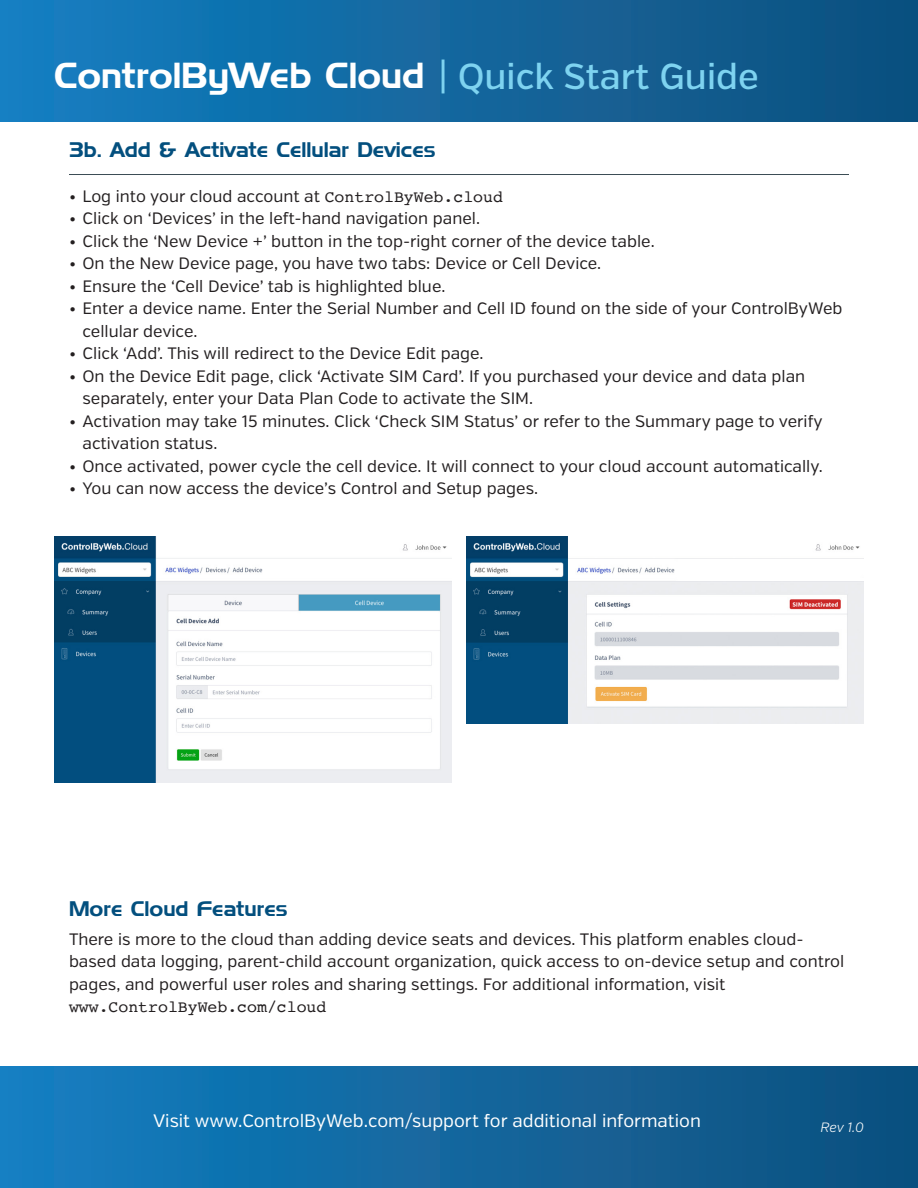
<style>
.page{position:relative;width:918px;height:1188px;background:#fff}
.page>*{position:absolute;margin:0;border:0;box-sizing:border-box;transform-origin:0 0}
.t1{font:36px "Denmark";color:#fff}
.t2{font:21px "Denmark";color:#034f7e}
.t3{font:18px "Verb";color:#fff}
.t4{font:16.5px/22.5px "Verb";color:#231f20}
.t5{font:16.5px "Courier";color:#231f20}
.t6{font:italic 300 13.5px "Verb";color:#fff}
.s1{font-family:"Verb";font-weight:500;color:#7ed3f0}
.s2{font-family:"Courier"}
</style>
<div class="page">
<div style="left:0;top:0;width:918px;height:122px;background:linear-gradient(to right,#157fc1,#0f4f7d)"></div>
<div style="left:0;top:1066px;width:918px;height:122px;background:linear-gradient(to right,#157fc1,#0f4f7d)"></div>
<hr style="left:69px;top:174px;width:780px;height:1px;background:#3c4d55">
<img style="left:54px;top:537px;width:398px;height:245px">
<img style="left:466px;top:537px;width:398px;height:187px">
<p class="t1" style="left:54px;top:54px;width:706px">ControlByWeb Cloud <span class="s1">| Quick Start Guide</span></p>
<p class="t2" style="left:69px;top:137px;width:368px">3b. Add &amp; Activate Cellular Devices</p>
<p class="t4" style="left:69px;top:185px;width:435px">• Log into your cloud account at <span class="s2">ControlByWeb.cloud</span></p>
<p class="t4" style="left:69px;top:208px;width:413px">• Click on ‘Devices’ in the left-hand navigation panel.</p>
<p class="t4" style="left:69px;top:230px;width:587px">• Click the ‘New Device +’ button in the top-right corner of the device table.</p>
<p class="t4" style="left:69px;top:253px;width:534px">• On the New Device page, you have two tabs: Device or Cell Device.</p>
<p class="t4" style="left:69px;top:275px;width:378px">• Ensure the ‘Cell Device’ tab is highlighted blue.</p>
<p class="t4" style="left:82px;top:298px;width:762px;text-indent:-14px">• Enter a device name. Enter the Serial Number and Cell ID found on the side of your ControlByWeb cellular device.</p>
<p class="t4" style="left:69px;top:343px;width:416px">• Click ‘Add’. This will redirect to the Device Edit page.</p>
<p class="t4" style="left:82px;top:365px;width:724px;text-indent:-14px">• On the Device Edit page, click ‘Activate SIM Card’. If you purchased your device and data plan separately, enter your Data Plan Code to activate the SIM.</p>
<p class="t4" style="left:82px;top:410px;width:742px;text-indent:-14px">• Activation may take 15 minutes. Click ‘Check SIM Status’ or refer to the Summary page to verify activation status.</p>
<p class="t4" style="left:69px;top:455px;width:755px">• Once activated, power cycle the cell device. It will connect to your cloud account automatically.</p>
<p class="t4" style="left:69px;top:478px;width:471px">• You can now access the device’s Control and Setup pages.</p>
<p class="t2" style="left:69px;top:896px;width:220px">More Cloud Features</p>
<p class="t4" style="left:69px;top:928px;width:777px">There is more to the cloud than adding device seats and devices. This platform enables cloud&shy;based data logging, parent-child account organization, quick access to on-device setup and control pages, and powerful user roles and sharing settings. For additional information, visit</p>
<p class="t5" style="left:69px;top:994px;width:259px">www.ControlByWeb.com/cloud</p>
<p class="t3" style="left:153px;top:1110px;width:550px">Visit www.ControlByWeb.com/support for additional information</p>
<p class="t6" style="left:820px;top:1120px;width:45px">Rev 1.0</p>
</div>
